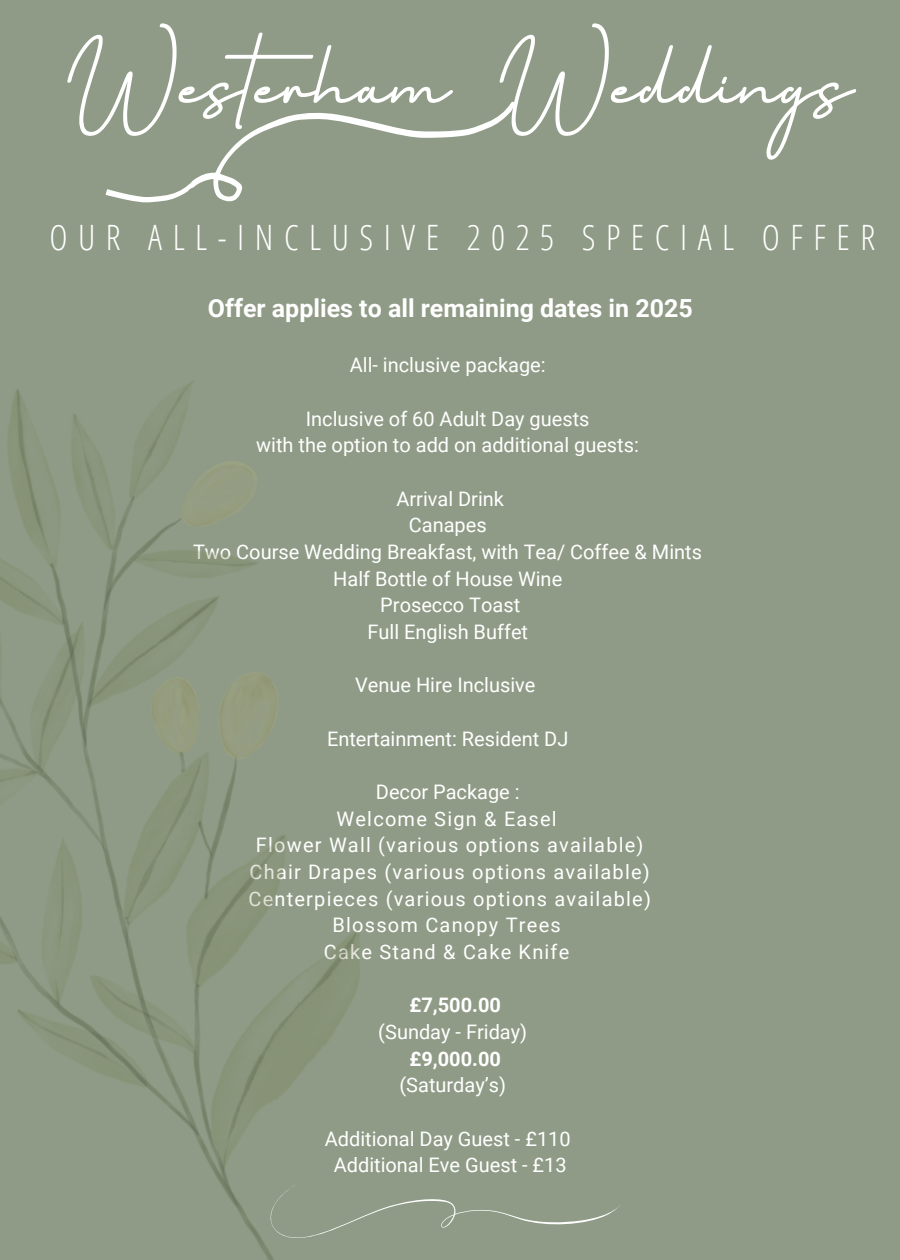
<style>
.page{position:relative;width:900px;height:1260px;background:#8f9b86}
.page>*{position:absolute;margin:0;border:0;box-sizing:border-box;transform-origin:0 0}
.t1{font:197.5px "Flatlion";color:#fff}
.t2{font:300 35px "Open Sans Condensed";letter-spacing:.3em;color:#fff}
.t3{font:700 25px "Roboto";color:#fff}
.t4{font:20px "Roboto";color:#fff}
.t5{font:20px "Roboto";letter-spacing:.06em;color:#fff}
.t6{font:700 20px "Roboto";color:#fff}
</style>
<div class="page">
<svg style="left:105px;top:101px;width:410px;height:102px"></svg>
<img style="left:0;top:381px;width:360px;height:879px">
<svg style="left:261px;top:1183px;width:359px;height:58px"></svg>
<h1 class="t1" style="left:67px;top:-31px;width:787px">Westerham Weddings</h1>
<p class="t2" style="left:49px;top:213px;width:827px">OUR ALL-INCLUSIVE 2025 SPECIAL OFFER</p>
<p class="t3" style="left:208px;top:294px;width:486px">Offer applies to all remaining dates in 2025</p>
<h2 class="t4" style="left:350px;top:354px;width:197px">All- inclusive package:</h2>
<h3 class="t4" style="left:306px;top:407px;width:285px">Inclusive of 60 Adult Day guests</h3>
<p class="t4" style="left:256px;top:434px;width:384px">with the option to add on additional guests:</p>
<p class="t4" style="left:396px;top:487px;width:109px">Arrival Drink</p>
<p class="t4" style="left:409px;top:514px;width:79px">Canapes</p>
<p class="t4" style="left:193px;top:541px;width:511px">Two Course Wedding Breakfast, with Tea/ Coffee &amp; Mints</p>
<p class="t4" style="left:333px;top:567px;width:231px">Half Bottle of House Wine</p>
<p class="t4" style="left:380px;top:594px;width:141px">Prosecco Toast</p>
<p class="t4" style="left:367px;top:621px;width:162px">Full English Buffet</p>
<p class="t4" style="left:355px;top:674px;width:182px">Venue Hire Inclusive</p>
<p class="t4" style="left:327px;top:727px;width:243px">Entertainment: Resident DJ</p>
<p class="t4" style="left:376px;top:781px;width:145px">Decor Package :</p>
<p class="t5" style="left:337px;top:807px;width:222px">Welcome Sign &amp; Easel</p>
<p class="t5" style="left:256px;top:834px;width:389px">Flower Wall (various options available)</p>
<p class="t5" style="left:250px;top:861px;width:402px">Chair Drapes (various options available)</p>
<p class="t5" style="left:249px;top:887px;width:404px">Centerpieces (various options available)</p>
<p class="t5" style="left:333px;top:914px;width:230px">Blossom Canopy Trees</p>
<p class="t5" style="left:324px;top:941px;width:247px">Cake Stand &amp; Cake Knife</p>
<p class="t6" style="left:410px;top:994px;width:93px">£7,500.00</p>
<p class="t4" style="left:378px;top:1021px;width:150px">(Sunday - Friday)</p>
<p class="t6" style="left:410px;top:1047px;width:93px">£9,000.00</p>
<p class="t4" style="left:399px;top:1074px;width:108px">(Saturday’s)</p>
<p class="t4" style="left:325px;top:1127px;width:247px">Additional Day Guest - £110</p>
<p class="t4" style="left:334px;top:1154px;width:234px">Additional Eve Guest - £13</p>
</div>
